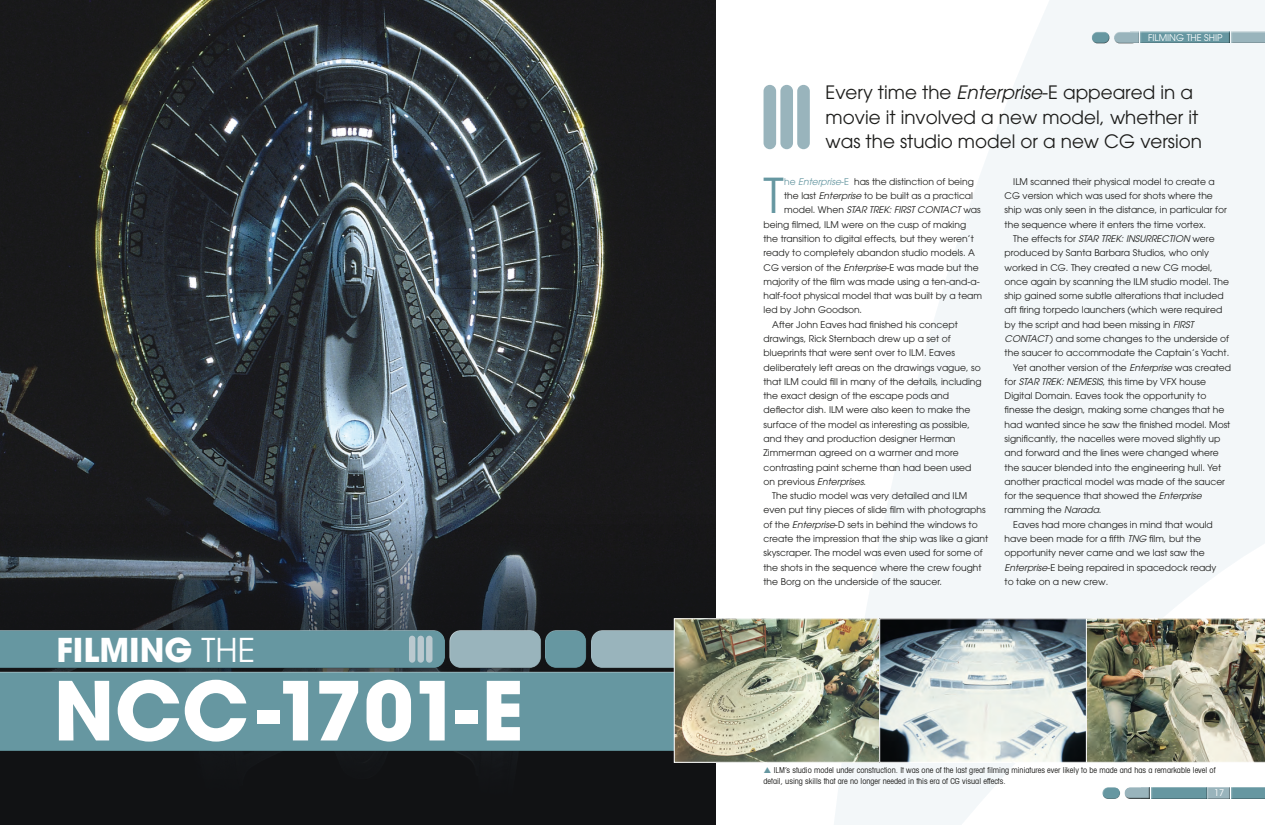
<style>
.page{position:relative;width:1265px;height:825px;background:#fff}
.page>*{position:absolute;margin:0;border:0;box-sizing:border-box;transform-origin:0 0}
.t1{font:700 80.6px "Avant Garde";color:#fff}
.t2{font:47.8px "Avant Garde LT";color:#6697a1}
.t3{font:700 32.6px "Avant Garde";color:#fff}
.t4{font:18.4px/24.5px "Avant Garde LT";color:#1d1d1b}
.t5{font:9.2px/14.3px "Avant Garde LT";color:#1d1d1b}
.t6{font:italic 9.2px "Avant Garde LT";color:#1d1d1b}
.t7{font:9.2px "Avant Garde";color:#fff}
.t8{font:condensed 8.2px/11.2px "Avant Garde LT";color:#1d1d1b}
.s1{font-weight:400}
.s2{font-style:italic}
.s3{color:#6697a1}
.s4{font-style:italic;color:#6697a1}
.s5{font-style:normal}
</style>
<div class="page">
<svg style="left:834px;top:0;width:430px;height:825px;fill:#f3f7f9"></svg>
<img style="left:0;top:0;width:715px;height:825px">
<div style="left:0;top:670px;width:1264px;height:75px;background:#fff;opacity:.75"></div>
<div style="left:0;top:675px;width:1264px;height:77px;background:#6697a1"></div>
<div style="left:0;top:629px;width:445px;height:33px;background:#fff;opacity:.75"></div>
<div style="left:0;top:634px;width:447px;height:34px;background:#6697a1"></div>
<div style="left:449px;top:629px;width:92px;height:33px;background:#fff;opacity:.75"></div>
<div style="left:449px;top:634px;width:93px;height:34px;background:#99b4bc"></div>
<div style="left:590px;top:629px;width:106px;height:33px;background:#fff;opacity:.75"></div>
<div style="left:591px;top:634px;width:106px;height:34px;background:#99b4bc"></div>
<div style="left:544px;top:629px;width:42px;height:33px;background:#fff;opacity:.75"></div>
<div style="left:545px;top:634px;width:43px;height:34px;background:#1d1d1b;opacity:.75"></div>
<div style="left:1112px;top:30px;width:27px;height:11px;background:#f3f7f9"></div>
<div style="left:1113px;top:31px;width:26px;height:12px;background:#1d1d1b;opacity:.75"></div>
<div style="left:1139px;top:30px;width:91px;height:14px;background:#f3f7f9"></div>
<div style="left:1139px;top:31px;width:92px;height:13px;background:#1d1d1b;opacity:.75"></div>
<div style="left:1230px;top:30px;width:34px;height:14px;background:#f3f7f9"></div>
<div style="left:1230px;top:31px;width:34px;height:13px;background:#1d1d1b;opacity:.75"></div>
<div style="left:1090px;top:30px;width:19px;height:11px;background:#fff;opacity:.75"></div>
<div style="left:1090px;top:33px;width:21px;height:11px;background:#1d1d1b;opacity:.75"></div>
<div style="left:1122px;top:786px;width:28px;height:10px;background:#fff"></div>
<div style="left:1123px;top:786px;width:27px;height:13px;background:#1d1d1b;opacity:.75"></div>
<div style="left:1150px;top:786px;width:57px;height:13px;background:#1d1d1b;opacity:.75"></div>
<div style="left:1206px;top:786px;width:25px;height:13px;background:#1d1d1b;opacity:.75"></div>
<div style="left:1230px;top:786px;width:34px;height:13px;background:#1d1d1b;opacity:.75"></div>
<div style="left:1101px;top:786px;width:19px;height:10px;background:#fff;opacity:.75"></div>
<div style="left:1101px;top:789px;width:20px;height:10px;background:#1d1d1b;opacity:.75"></div>
<div style="left:797px;top:85px;width:12px;height:64px;background:#99b4bc;border-radius:6px"></div>
<div style="left:780px;top:85px;width:13px;height:64px;background:#99b4bc;border-radius:6px"></div>
<div style="left:763px;top:85px;width:13px;height:64px;background:#99b4bc;border-radius:6px"></div>
<div style="left:426px;top:636px;width:6px;height:27px;background:#bac9cf;border-radius:3px"></div>
<div style="left:417px;top:636px;width:7px;height:27px;background:#bac9cf;border-radius:3px"></div>
<div style="left:409px;top:636px;width:6px;height:27px;background:#bac9cf;border-radius:3px"></div>
<img style="left:673px;top:618px;width:591px;height:155px">
<h3 class="t3" style="left:56px;top:628px;width:200px">FILMING <span class="s1">THE</span></h3>
<h1 class="t1" style="left:53px;top:658px;width:472px">NCC-1701-E</h1>
<p class="t7" style="left:1147px;top:32px;width:76px">FILMING THE SHIP</p>
<h3 class="t4" style="left:825px;top:80px;width:378px">Every time the <span class="s2">Enterprise</span>-E appeared in a movie it involved a new model, whether it was the studio model or a new CG version</h3>
<h2 class="t2" style="left:763px;top:168px;width:22px">T</h2>
<p class="t5" style="left:784px;top:174px;width:191px"><span class="s3">he</span> <span class="s4">Enterprise</span><span class="s3">-E</span> has the distinction of being</p>
<p class="t5" style="left:784px;top:189px;width:190px">the last <span class="s2">Enterprise</span> to be built as a practical</p>
<p class="t6" style="left:784px;top:205px;width:198px"><span class="s5">model. When</span> STAR TREK: FIRST CONTACT <span class="s5">was</span></p>
<p class="t5" style="left:763px;top:217px;width:204px">being filmed, ILM were on the cusp of making</p>
<p class="t5" style="left:763px;top:231px;width:212px">the transition to digital effects, but they weren’t</p>
<p class="t5" style="left:763px;top:246px;width:213px">ready to completely abandon studio models. A</p>
<p class="t5" style="left:763px;top:260px;width:217px">CG version of the <span class="s2">Enterprise</span>-E was made but the</p>
<p class="t5" style="left:763px;top:274px;width:218px">majority of the film was made using a ten-and-a-</p>
<p class="t5" style="left:763px;top:289px;width:220px">half-foot physical model that was built by a team</p>
<p class="t5" style="left:763px;top:303px;width:100px">led by John Goodson.</p>
<p class="t5" style="left:772px;top:317px;width:187px">After John Eaves had finished his concept</p>
<p class="t5" style="left:763px;top:331px;width:188px">drawings, Rick Sternbach drew up a set of</p>
<p class="t5" style="left:763px;top:346px;width:193px">blueprints that were sent over to ILM. Eaves</p>
<p class="t5" style="left:763px;top:360px;width:219px">deliberately left areas on the drawings vague, so</p>
<p class="t5" style="left:763px;top:374px;width:220px">that ILM could fill in many of the details, including</p>
<p class="t5" style="left:763px;top:389px;width:187px">the exact design of the escape pods and</p>
<p class="t5" style="left:763px;top:403px;width:208px">deflector dish. ILM were also keen to make the</p>
<p class="t5" style="left:763px;top:417px;width:208px">surface of the model as interesting as possible,</p>
<p class="t5" style="left:763px;top:431px;width:193px">and they and production designer Herman</p>
<p class="t5" style="left:763px;top:446px;width:197px">Zimmerman agreed on a warmer and more</p>
<p class="t5" style="left:763px;top:460px;width:209px">contrasting paint scheme than had been used</p>
<p class="t5" style="left:763px;top:474px;width:104px">on previous <span class="s2">Enterprises</span>.</p>
<p class="t5" style="left:772px;top:489px;width:197px">The studio model was very detailed and ILM</p>
<p class="t5" style="left:763px;top:503px;width:224px">even put tiny pieces of slide film with photographs</p>
<p class="t5" style="left:763px;top:517px;width:216px">of the <span class="s2">Enterprise</span>-D sets in behind the windows to</p>
<p class="t5" style="left:763px;top:531px;width:226px">create the impression that the ship was like a giant</p>
<p class="t5" style="left:763px;top:546px;width:221px">skyscraper. The model was even used for some of</p>
<p class="t5" style="left:763px;top:560px;width:220px">the shots in the sequence where the crew fought</p>
<p class="t5" style="left:763px;top:574px;width:180px">the Borg on the underside of the saucer.</p>
<p class="t5" style="left:1004px;top:174px;width:224px;text-indent:9px">ILM scanned their physical model to create a CG version which was used for shots where the ship was only seen in the distance, in particular for the sequence where it enters the time vortex.</p>
<p class="t6" style="left:1013px;top:233px;width:203px"><span class="s5">The effects for</span> STAR TREK: INSURRECTION <span class="s5">were</span></p>
<p class="t5" style="left:1004px;top:246px;width:206px">produced by Santa Barbara Studios, who only</p>
<p class="t5" style="left:1004px;top:260px;width:209px">worked in CG. They created a new CG model,</p>
<p class="t5" style="left:1004px;top:274px;width:226px">once again by scanning the ILM studio model. The</p>
<p class="t5" style="left:1004px;top:289px;width:220px">ship gained some subtle alterations that included</p>
<p class="t5" style="left:1004px;top:303px;width:219px">aft firing torpedo launchers (which were required</p>
<p class="t5" style="left:1004px;top:317px;width:190px">by the script and had been missing in <span class="s2">FIRST</span></p>
<p class="t5" style="left:1004px;top:331px;width:226px"><span class="s2">CONTACT</span> ) and some changes to the underside of</p>
<p class="t5" style="left:1004px;top:346px;width:226px">the saucer to accommodate the Captain’s Yacht.</p>
<p class="t5" style="left:1013px;top:360px;width:219px">Yet another version of the <span class="s2">Enterprise</span> was created</p>
<p class="t5" style="left:1004px;top:374px;width:203px">for <span class="s2">STAR TREK: NEMESIS</span>, this time by VFX house</p>
<p class="t5" style="left:1004px;top:389px;width:203px">Digital Domain. Eaves took the opportunity to</p>
<p class="t5" style="left:1004px;top:403px;width:221px">finesse the design, making some changes that he</p>
<p class="t5" style="left:1004px;top:417px;width:227px">had wanted since he saw the finished model. Most</p>
<p class="t5" style="left:1004px;top:431px;width:217px">significantly, the nacelles were moved slightly up</p>
<p class="t5" style="left:1004px;top:446px;width:216px">and forward and the lines were changed where</p>
<p class="t5" style="left:1004px;top:460px;width:218px">the saucer blended into the engineering hull. Yet</p>
<p class="t5" style="left:1004px;top:474px;width:222px">another practical model was made of the saucer</p>
<p class="t5" style="left:1004px;top:489px;width:199px">for the sequence that showed the <span class="s2">Enterprise</span></p>
<p class="t5" style="left:1004px;top:503px;width:98px">ramming the <span class="s2">Narada</span>.</p>
<p class="t5" style="left:1013px;top:517px;width:201px">Eaves had more changes in mind that would</p>
<p class="t5" style="left:1004px;top:531px;width:198px">have been made for a fifth <span class="s2">TNG</span> film, but the</p>
<p class="t5" style="left:1004px;top:546px;width:202px">opportunity never came and we last saw the</p>
<p class="t5" style="left:1004px;top:560px;width:213px"><span class="s2">Enterprise</span>-E being repaired in spacedock ready</p>
<p class="t5" style="left:1004px;top:574px;width:105px">to take on a new crew.</p>
<p class="t8" style="left:763px;top:764px;width:453px;text-indent:10px">ILM’s studio model under construction. It was one of the last great filming miniatures ever likely to be made and has a remarkable level of detail, using skills that are no longer needed in this era of CG visual effects.</p>
<p class="t7" style="left:1213px;top:788px;width:12px">17</p>
</div>
